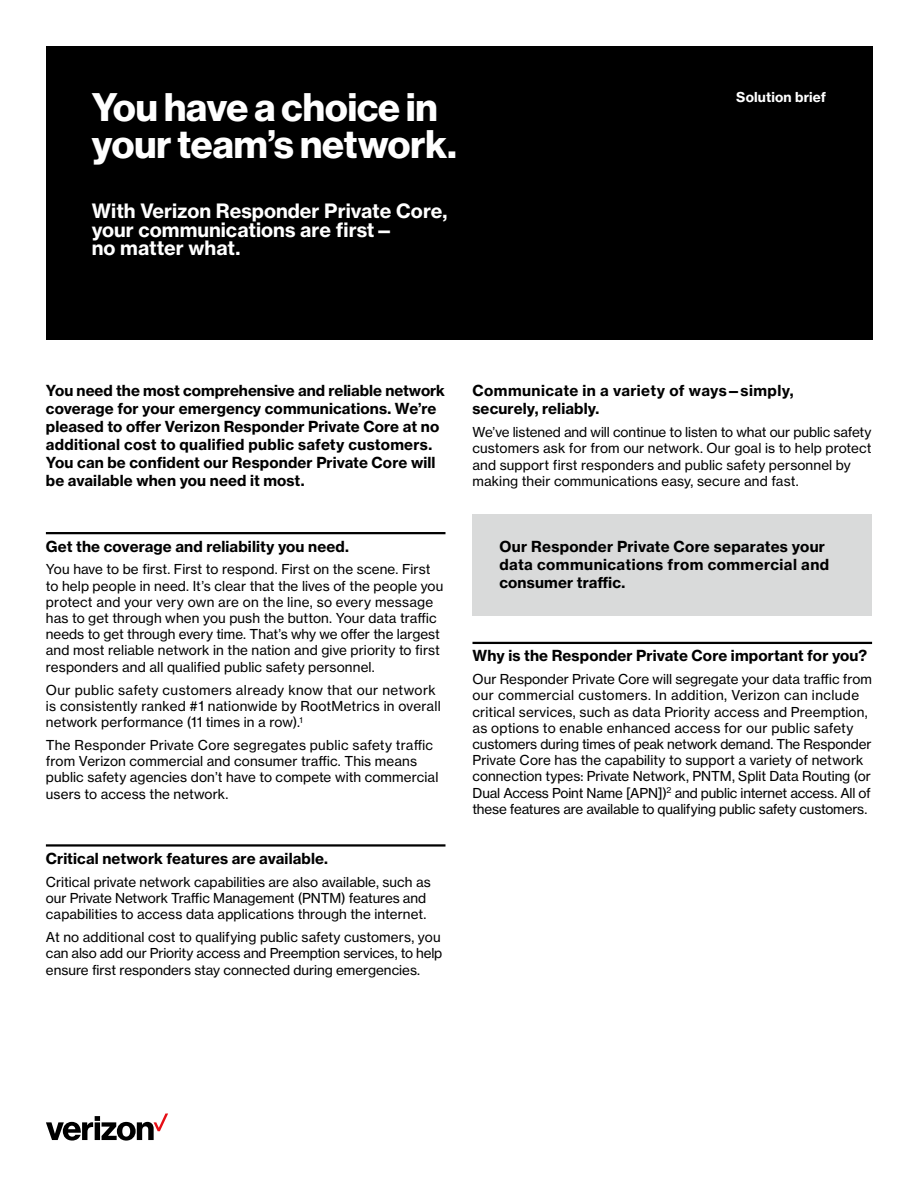
<style>
.page{position:relative;width:918px;height:1188px;background:#fff}
.page>*{position:absolute;margin:0;border:0;box-sizing:border-box;transform-origin:0 0}
.t1{font:700 39px/37px "Verizon NHGDS";color:#fff}
.t2{font:700 19.5px/18.6px "Verizon NHGTX";color:#fff}
.t3{font:700 15px/18px "Verizon NHGTX";letter-spacing:.01em;color:#000}
.t4{font:13.5px/16.2px "Verizon NHGTX";letter-spacing:.005em;color:#000}
.t5{font:700 13.5px "Verizon NHGTX";letter-spacing:.01em;color:#fff}
</style>
<div class="page">
<div style="left:46px;top:46px;width:826px;height:293px;background:#000"></div>
<hr style="left:46px;top:532px;width:399px;height:2px;background:#000">
<hr style="left:46px;top:844px;width:399px;height:3px;background:#000">
<hr style="left:472px;top:642px;width:400px;height:2px;background:#000">
<svg style="left:46px;top:1114px;width:122px;height:27px"></svg>
<div style="left:472px;top:514px;width:400px;height:101px;background:#d9dada"></div>
<h1 class="t1" style="left:92px;top:88px;width:366px">You have a choice in your team’s network.</h1>
<p class="t5" style="left:736px;top:88px;width:91px">Solution brief</p>
<h2 class="t2" style="left:92px;top:201px;width:357px">With Verizon Responder Private Core, your communications are first—<br>no matter what.</h2>
<p class="t3" style="left:46px;top:381px;width:401px">You need the most comprehensive and reliable network coverage for your emergency communications. We’re pleased to offer Verizon Responder Private Core at no additional cost to qualified public safety customers.<br>You can be confident our Responder Private Core will be available when you need it most.</p>
<p class="t3" style="left:46px;top:537px;width:304px">Get the coverage and reliability you need.</p>
<p class="t4" style="left:46px;top:561px;width:399px">You have to be first. First to respond. First on the scene. First to help people in need. It’s clear that the lives of the people you protect and your very own are on the line, so every message has to get through when you push the button. Your data traffic needs to get through every time. That’s why we offer the largest and most reliable network in the nation and give priority to first responders and all qualified public safety personnel.</p>
<p class="t4" style="left:46px;top:681px;width:396px">Our public safety customers already know that our network is consistently ranked #1 nationwide by RootMetrics in overall network performance (11 times in a row).<sup>1</sup></p>
<p class="t4" style="left:46px;top:737px;width:394px">The Responder Private Core segregates public safety traffic from Verizon commercial and consumer traffic. This means public safety agencies don’t have to compete with commercial users to access the network.</p>
<p class="t3" style="left:46px;top:849px;width:284px">Critical network features are available.</p>
<p class="t4" style="left:46px;top:874px;width:386px">Critical private network capabilities are also available, such as our Private Network Traffic Management (PNTM) features and capabilities to access data applications through the internet.</p>
<p class="t4" style="left:46px;top:929px;width:398px">At no additional cost to qualifying public safety customers, you can also add our Priority access and Preemption services, to help ensure first responders stay connected during emergencies.</p>
<p class="t3" style="left:472px;top:381px;width:323px">Communicate in a variety of ways—simply, securely, reliably.</p>
<p class="t4" style="left:472px;top:424px;width:401px">We’ve listened and will continue to listen to what our public safety customers ask for from our network. Our goal is to help protect and support first responders and public safety personnel by making their communications easy, secure and fast.</p>
<p class="t3" style="left:500px;top:538px;width:331px">Our Responder Private Core separates your data communications from commercial and consumer traffic.</p>
<p class="t3" style="left:472px;top:646px;width:396px">Why is the Responder Private Core important for you?</p>
<p class="t4" style="left:472px;top:671px;width:401px">Our Responder Private Core will segregate your data traffic from our commercial customers. In addition, Verizon can include critical services, such as data Priority access and Preemption, as options to enable enhanced access for our public safety customers during times of peak network demand. The Responder Private Core has the capability to support a variety of network connection types: Private Network, PNTM, Split Data Routing (or Dual Access Point Name [APN])<sup>2</sup> and public internet access. All of these features are available to qualifying public safety customers.</p>
</div>
